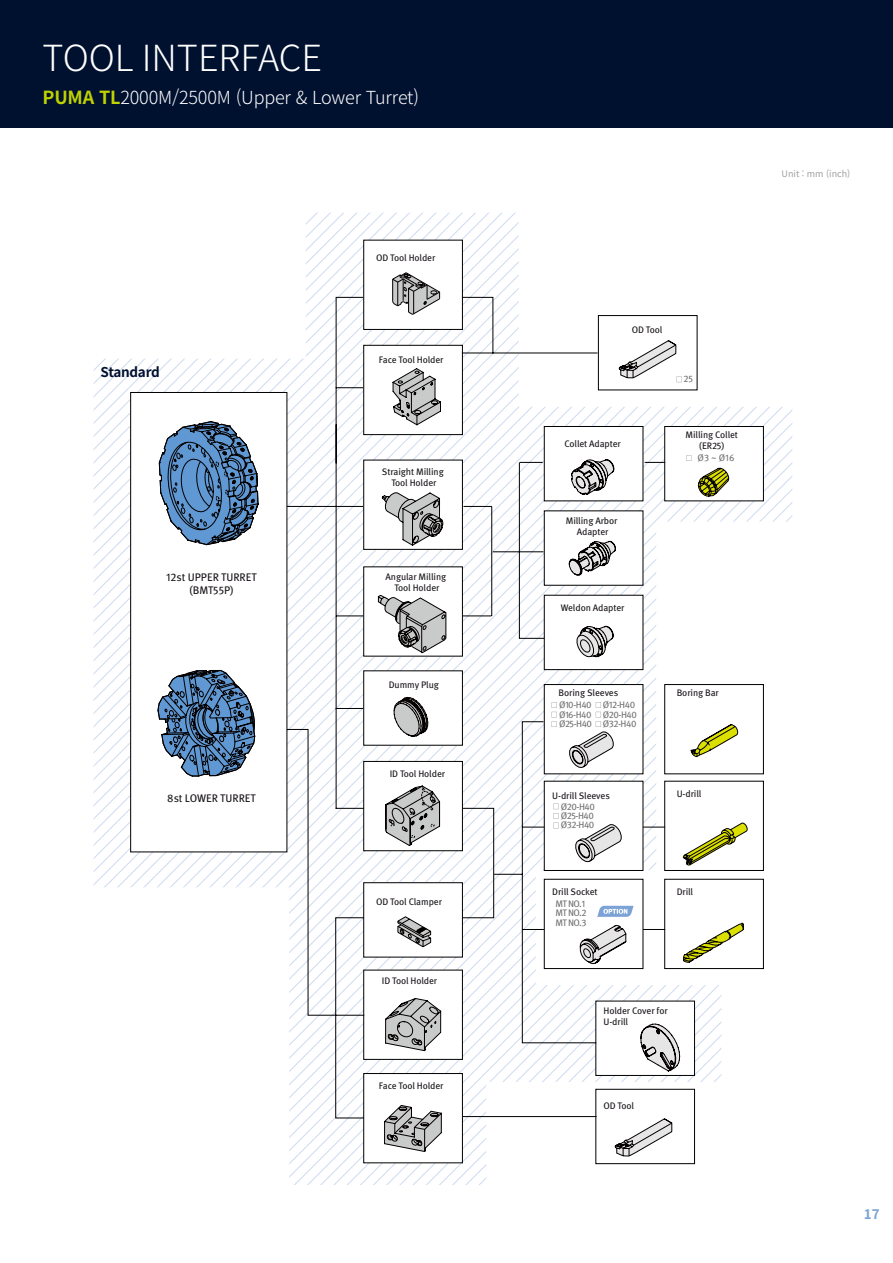
<style>
.page{position:relative;width:893px;height:1263px;background:#fff}
.page>*{position:absolute;margin:0;border:0;box-sizing:border-box;transform-origin:0 0}
.t1{font:300 36px "Noto Sans KR";color:#fff}
.t2{font:300 18px "Noto Sans KR";letter-spacing:-.01em;color:#fff}
.t3{font:700 13.5px "Noto Sans KR";letter-spacing:-.02em;color:#00102f}
.t4{font:700 13.5px "Noto Sans KR";color:#7da3d6}
.t5{font:10.95px/13.2px "Doosan Meta Pro";color:#19141a;text-align:center}
.t6{font:9.45px/11.4px "Doosan Meta Pro";letter-spacing:-.01em;color:#19141a;text-align:center}
.t7{font:9.45px/9.4px "Doosan Meta Pro";letter-spacing:-.05em;color:#707170;text-align:justify}
.t8{font:9px "Noto Sans KR";color:#9fa0a0}
.s1{font-weight:700;color:#bfd200}
</style>
<div class="page">
<div style="left:0;top:0;width:893px;height:128px;background:#00102f"></div>
<div style="left:664px;top:426px;width:100px;height:75px;border:1px solid #000"></div>
<div style="left:363px;top:240px;width:100px;height:90px;border:1px solid #000"></div>
<div style="left:664px;top:684px;width:100px;height:90px;border:1px solid #000"></div>
<div style="left:664px;top:781px;width:100px;height:90px;border:1px solid #000"></div>
<div style="left:363px;top:1073px;width:100px;height:90px;border:1px solid #000"></div>
<svg style="left:287px;top:297px;width:378px;height:821px"></svg>
<svg style="left:683px;top:822px;width:65px;height:43px"></svg>
<svg style="left:690px;top:724px;width:49px;height:33px"></svg>
<svg style="left:571px;top:625px;width:43px;height:33px"></svg>
<svg style="left:697px;top:467px;width:32px;height:30px"></svg>
<svg style="left:428px;top:581px;width:18px;height:72px"></svg>
<svg style="left:571px;top:459px;width:44px;height:36px"></svg>
<svg style="left:158px;top:702px;width:25px;height:68px"></svg>
<svg style="left:183px;top:735px;width:396px;height:335px"></svg>
<svg style="left:394px;top:697px;width:286px;height:371px"></svg>
<svg style="left:394px;top:735px;width:34px;height:2px"></svg>
<svg style="left:159px;top:546px;width:269px;height:189px"></svg>
<svg style="left:568px;top:541px;width:48px;height:36px"></svg>
<svg style="left:159px;top:368px;width:319px;height:178px"></svg>
<svg style="left:384px;top:1105px;width:58px;height:47px"></svg>
<svg style="left:397px;top:916px;width:34px;height:31px"></svg>
<svg style="left:619px;top:340px;width:63px;height:42px"></svg>
<svg style="left:553px;top:803px;width:6px;height:25px"></svg>
<svg style="left:551px;top:702px;width:6px;height:25px"></svg>
<svg style="left:686px;top:455px;width:6px;height:6px"></svg>
<svg style="left:569px;top:702px;width:45px;height:67px"></svg>
<svg style="left:392px;top:272px;width:48px;height:43px"></svg>
<svg style="left:385px;top:998px;width:56px;height:53px"></svg>
<hr style="left:463px;top:1116px;width:133px;height:1px;background:#000">
<svg style="left:579px;top:898px;width:185px;height:267px"></svg>
<h1 class="t1" style="left:43px;top:38px;width:281px">TOOL INTERFACE</h1>
<h2 class="t2" style="left:43px;top:87px;width:378px"><span class="s1">PUMA TL</span>2000M/2500M (Upper &amp; Lower Turret)</h2>
<p class="t6" style="left:376px;top:252px;width:61px">OD Tool Holder</p>
<h3 class="t3" style="left:101px;top:365px;width:61px">Standard</h3>
<p class="t5" style="left:166px;top:571px;width:92px">12st UPPER TURRET (BMT55P)</p>
<p class="t5" style="left:167px;top:791px;width:90px">8st LOWER TURRET</p>
<p class="t6" style="left:379px;top:354px;width:66px">Face Tool Holder</p>
<p class="t6" style="left:382px;top:466px;width:63px">Straight Milling<br>Tool Holder</p>
<p class="t6" style="left:386px;top:571px;width:62px">Angular Milling<br>Tool Holder</p>
<p class="t6" style="left:389px;top:679px;width:52px">Dummy Plug</p>
<p class="t6" style="left:390px;top:768px;width:57px">ID Tool Holder</p>
<p class="t6" style="left:376px;top:896px;width:67px">OD Tool Clamper</p>
<p class="t6" style="left:382px;top:975px;width:57px">ID Tool Holder</p>
<p class="t6" style="left:379px;top:1080px;width:66px">Face Tool Holder</p>
<p class="t8" style="left:782px;top:169px;width:70px">Unit : mm (inch)</p>
<p class="t6" style="left:632px;top:324px;width:32px">OD Tool</p>
<p class="t6" style="left:564px;top:438px;width:58px">Collet Adapter</p>
<p class="t7" style="left:683px;top:374px;width:11px">25</p>
<p class="t6" style="left:686px;top:429px;width:54px">Milling Collet (ER25)</p>
<p class="t7" style="left:698px;top:453px;width:38px">Ø3 ~ Ø16</p>
<p class="t6" style="left:566px;top:515px;width:53px">Milling Arbor<br>Adapter</p>
<p class="t6" style="left:561px;top:602px;width:65px">Weldon Adapter</p>
<p class="t6" style="left:559px;top:687px;width:61px">Boring Sleeves</p>
<p class="t6" style="left:677px;top:687px;width:44px">Boring Bar</p>
<p class="t7" style="left:559px;top:700px;width:35px">Ø10-H40<br>Ø16-H40<br>Ø25-H40</p>
<p class="t7" style="left:603px;top:700px;width:36px;text-align:left">Ø12-H40<br>Ø20-H40<br>Ø32-H40</p>
<p class="t6" style="left:552px;top:790px;width:59px">U-drill Sleeves</p>
<p class="t7" style="left:561px;top:801px;width:36px">Ø20-H40<br>Ø25-H40<br>Ø32-H40</p>
<p class="t6" style="left:677px;top:788px;width:26px">U-drill</p>
<p class="t6" style="left:552px;top:885px;width:47px">Drill Socket</p>
<p class="t7" style="left:555px;top:899px;width:33px;text-align:left">MT NO.1<br>MT NO.2<br>MT NO.3</p>
<p class="t6" style="left:677px;top:886px;width:18px">Drill</p>
<p class="t6" style="left:603px;top:1005px;width:66px;text-align:left">Holder Cover for<br>U-drill</p>
<p class="t6" style="left:603px;top:1099px;width:32px">OD Tool</p>
<h3 class="t4" style="left:864px;top:1207px;width:17px">17</h3>
</div>
